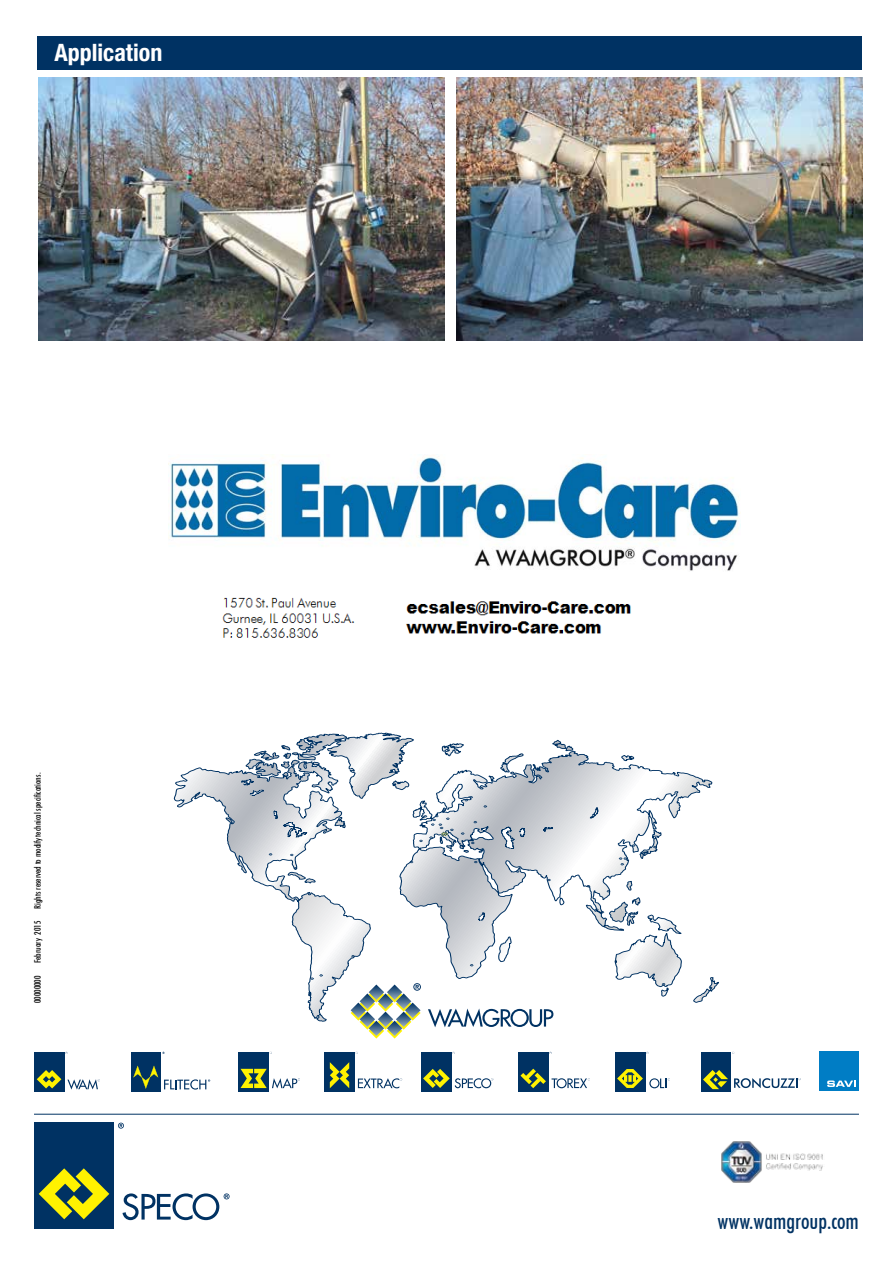
<style>
.page{position:relative;width:893px;height:1263px;background:#fff}
.page>*{position:absolute;margin:0;border:0;box-sizing:border-box;transform-origin:0 0}
.t1{font:700 condensed 24px "Helvetica Neue LT Std";color:#fff}
.t2{font:500 condensed 22.65px "Futura BT";color:#003263}
.t3{font:500 condensed 9px "Futura BT";color:#000}
</style>
<div class="page">
<hr style="left:34px;top:1114px;width:825px;height:1px;background:#003263">
<svg style="left:174px;top:733px;width:545px;height:288px"></svg>
<svg style="left:449px;top:849px;width:4px;height:3px"></svg>
<svg style="left:461px;top:832px;width:4px;height:3px"></svg>
<svg style="left:464px;top:796px;width:9px;height:5px"></svg>
<svg style="left:310px;top:974px;width:13px;height:6px"></svg>
<svg style="left:709px;top:986px;width:4px;height:3px"></svg>
<svg style="left:619px;top:857px;width:8px;height:8px"></svg>
<svg style="left:595px;top:908px;width:9px;height:5px"></svg>
<svg style="left:483px;top:805px;width:4px;height:3px"></svg>
<svg style="left:419px;top:809px;width:35px;height:33px"></svg>
<svg style="left:351px;top:983px;width:70px;height:55px"></svg>
<svg style="left:428px;top:1008px;width:125px;height:19px"></svg>
<div style="left:34px;top:1123px;width:80px;height:106px;background:#003263"></div>
<svg style="left:39px;top:1168px;width:70px;height:51px"></svg>
<svg style="left:118px;top:1123px;width:6px;height:5px"></svg>
<svg style="left:122px;top:1193px;width:108px;height:27px"></svg>
<img style="left:721px;top:1141px;width:102px;height:42px">
<img style="left:456px;top:78px;width:406px;height:263px">
<img style="left:39px;top:78px;width:406px;height:263px">
<div style="left:37px;top:36px;width:825px;height:34px;background:#003263"></div>
<div style="left:239px;top:1052px;width:30px;height:39px;background:#003263"></div>
<svg style="left:241px;top:1069px;width:59px;height:19px"></svg>
<div style="left:324px;top:1052px;width:31px;height:39px;background:#003263"></div>
<svg style="left:330px;top:1062px;width:19px;height:26px"></svg>
<svg style="left:358px;top:1078px;width:44px;height:10px"></svg>
<div style="left:421px;top:1052px;width:30px;height:39px;background:#003263"></div>
<svg style="left:423px;top:1069px;width:70px;height:19px"></svg>
<div style="left:518px;top:1052px;width:30px;height:39px;background:#003263"></div>
<svg style="left:520px;top:1069px;width:70px;height:19px"></svg>
<svg style="left:67px;top:1079px;width:33px;height:10px"></svg>
<div style="left:34px;top:1052px;width:30px;height:39px;background:#003263"></div>
<svg style="left:37px;top:1070px;width:24px;height:18px"></svg>
<div style="left:615px;top:1052px;width:30px;height:39px;background:#003263"></div>
<svg style="left:617px;top:1069px;width:26px;height:19px"></svg>
<svg style="left:649px;top:1078px;width:21px;height:10px"></svg>
<div style="left:701px;top:1052px;width:30px;height:39px;background:#003263"></div>
<svg style="left:703px;top:1070px;width:25px;height:19px"></svg>
<svg style="left:734px;top:1078px;width:67px;height:10px"></svg>
<div style="left:131px;top:1052px;width:30px;height:39px;background:#003263"></div>
<svg style="left:133px;top:1065px;width:25px;height:24px"></svg>
<svg style="left:164px;top:1079px;width:46px;height:10px"></svg>
<div style="left:820px;top:1052px;width:39px;height:39px;background:#007dc5"></div>
<svg style="left:827px;top:1080px;width:29px;height:7px"></svg>
<img style="left:222px;top:597px;width:409px;height:41px">
<img style="left:168px;top:455px;width:571px;height:116px">
<h1 class="t1" style="left:54px;top:38px;width:109px">Application</h1>
<p class="t3" style="left:32px;top:909px;width:138px;rotate:-90deg">Rights reserved to modify technical specifications.</p>
<p class="t3" style="left:32px;top:963px;width:44px;rotate:-90deg">February 2015</p>
<p class="t3" style="left:32px;top:1003px;width:29px;rotate:-90deg">00000000</p>
<h2 class="t2" style="left:717px;top:1207px;width:143px">www.wamgroup.com</h2>
</div>
